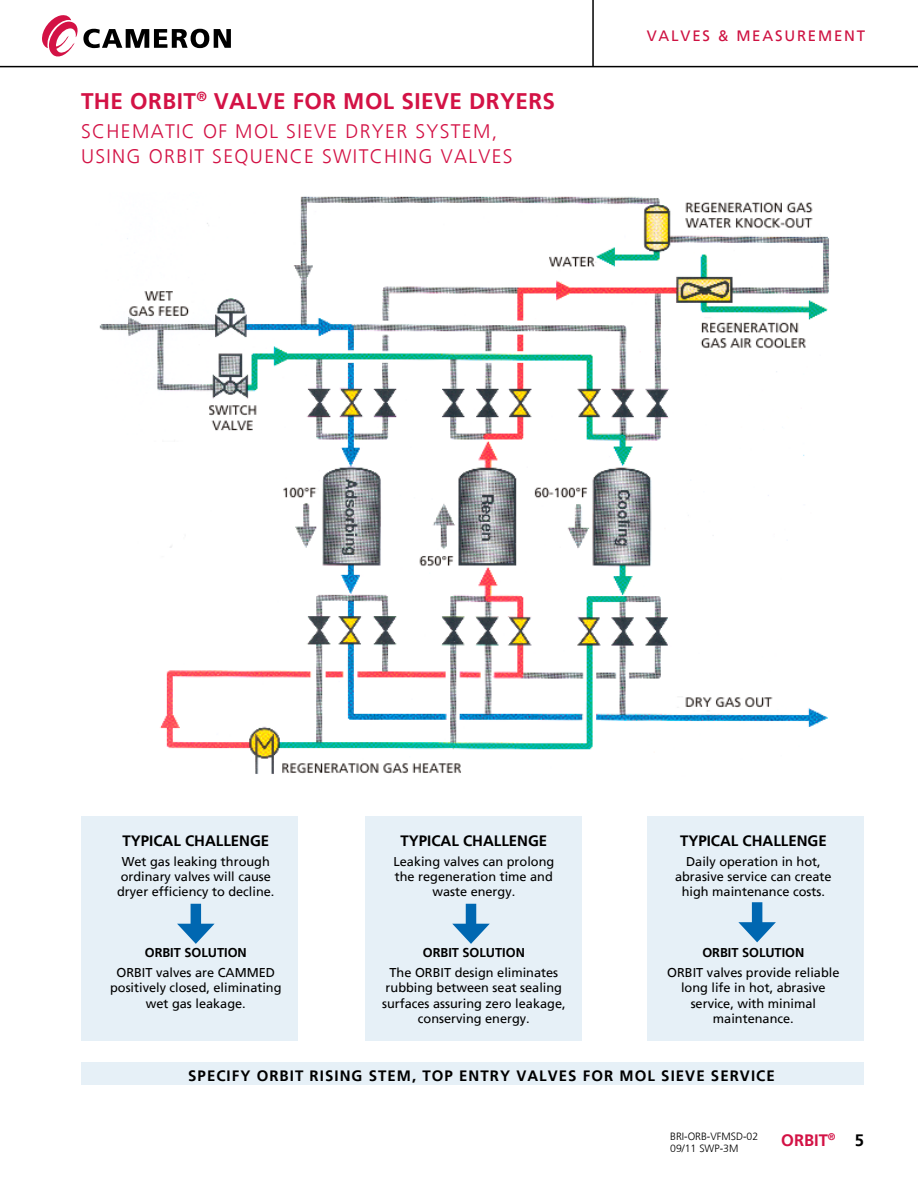
<style>
.page{position:relative;width:918px;height:1188px;background:#fff}
.page>*{position:absolute;margin:0;border:0;box-sizing:border-box;transform-origin:0 0}
.t1{font:700 22.5px "Frutiger";letter-spacing:.02em;color:#d31245}
.t2{font:300 19.5px/25.5px "Frutiger";letter-spacing:.07em;color:#d31245}
.t3{font:700 16.5px "Frutiger";color:#d31245}
.t4{font:700 15px "Frutiger";color:#000}
.t5{font:15px "Frutiger Roman";letter-spacing:.12em;color:#ce1141}
.t6{font:12.75px/15.3px "Frutiger Roman";color:#000;text-align:center}
.t7{font:700 12.75px "Frutiger";color:#000}
.t8{font:300 10.5px/12.6px "Frutiger";color:#000}
.s1{color:#000}
</style>
<div class="page">
<hr style="left:0;top:66px;width:918px;height:1px;background:#000">
<hr style="left:592px;top:0;width:2px;height:67px;background:#000">
<svg style="left:42px;top:15px;width:189px;height:42px"></svg>
<div style="left:366px;top:816px;width:216px;height:224px;background:#e6f0f7"></div>
<div style="left:648px;top:816px;width:216px;height:224px;background:#e6f0f7"></div>
<div style="left:81px;top:1063px;width:783px;height:22px;background:#e6f0f7"></div>
<div style="left:81px;top:816px;width:216px;height:224px;background:#e6f0f7"></div>
<img style="left:99px;top:196px;width:730px;height:578px">
<div style="left:191px;top:904px;width:10px;height:28px;background:#0067b1"></div>
<svg style="left:177px;top:924px;width:38px;height:20px"></svg>
<div style="left:466px;top:904px;width:10px;height:28px;background:#0067b1"></div>
<svg style="left:452px;top:924px;width:38px;height:20px"></svg>
<div style="left:752px;top:902px;width:10px;height:28px;background:#0067b1"></div>
<svg style="left:738px;top:922px;width:38px;height:20px"></svg>
<h1 class="t1" style="left:81px;top:88px;width:163px">THE ORBIT<sup>®</sup> VALVE</h1>
<h1 class="t1" style="left:293px;top:88px;width:134px">FOR MOL SIEVE</h1>
<h1 class="t1" style="left:469px;top:88px;width:60px">DRYERS</h1>
<h2 class="t2" style="left:81px;top:118px;width:39px">SCHEMATI</h2>
<h2 class="t2" style="left:81px;top:118px;width:433px;text-indent:101px">C OF MOL SIEVE DRYER SYSTEM,<br>USING ORBIT SEQUENC E SWITCHING VALVES</h2>
<p class="t5" style="left:647px;top:27px;width:220px">VALVES &amp; MEASUREMENT</p>
<p class="t4" style="left:122px;top:832px;width:36px">TYPICAL</p>
<p class="t4" style="left:185px;top:832px;width:20px">CHALLEN</p>
<p class="t4" style="left:250px;top:832px;width:19px">GE</p>
<p class="t6" style="left:117px;top:853px;width:159px">Wet gas leaking through ordinary valves will cause dryer efficiency to decline.</p>
<p class="t7" style="left:145px;top:945px;width:104px">ORBIT SOLUTION</p>
<p class="t6" style="left:110px;top:965px;width:173px">ORBIT valves are CAMMED positively closed, eliminating wet gas leakage.</p>
<p class="t4" style="left:401px;top:832px;width:36px">TYPICAL</p>
<p class="t4" style="left:463px;top:832px;width:20px">CHALLEN</p>
<p class="t4" style="left:528px;top:832px;width:19px">GE</p>
<p class="t6" style="left:393px;top:853px;width:162px">Leaking valves can prolong the regeneration time and waste energy.</p>
<p class="t7" style="left:423px;top:945px;width:104px">ORBIT SOLUTION</p>
<p class="t6" style="left:382px;top:965px;width:185px">The ORBIT design eliminates rubbing between seat sealing surfaces assuring zero leakage, conserving energy.</p>
<p class="t4" style="left:680px;top:832px;width:36px">TYPICAL</p>
<p class="t4" style="left:743px;top:832px;width:20px">CHALLEN</p>
<p class="t4" style="left:808px;top:832px;width:19px">GE</p>
<p class="t6" style="left:675px;top:853px;width:158px">Daily operation in hot, abrasive service can create high maintenance costs.</p>
<p class="t7" style="left:702px;top:945px;width:104px">ORBIT SOLUTION</p>
<p class="t6" style="left:667px;top:965px;width:174px">ORBIT valves provide reliable long life in hot, abrasive service, with minimal maintenance.</p>
<p class="t4" style="left:188px;top:1066px;width:28px">SPECIF</p>
<p class="t4" style="left:240px;top:1066px;width:27px">Y ORBIT</p>
<p class="t4" style="left:310px;top:1066px;width:9px">RISIN</p>
<p class="t4" style="left:352px;top:1066px;width:29px">G STEM</p>
<p class="t4" style="left:412px;top:1066px;width:58px">, TO P ENTR</p>
<p class="t4" style="left:500px;top:1066px;width:28px">Y VALVES</p>
<p class="t4" style="left:583px;top:1066px;width:11px">FOR</p>
<p class="t4" style="left:620px;top:1066px;width:13px">MOL</p>
<p class="t4" style="left:661px;top:1066px;width:10px">SIEVE</p>
<p class="t4" style="left:711px;top:1066px;width:10px">SERVICE</p>
<p class="t8" style="left:670px;top:1130px;width:90px">BRI-ORB-VFMSD-02<br>09/11 SWP-3M</p>
<p class="t3" style="left:781px;top:1130px;width:84px">ORBIT<sup>®</sup> <span class="s1">5</span></p>
</div>
